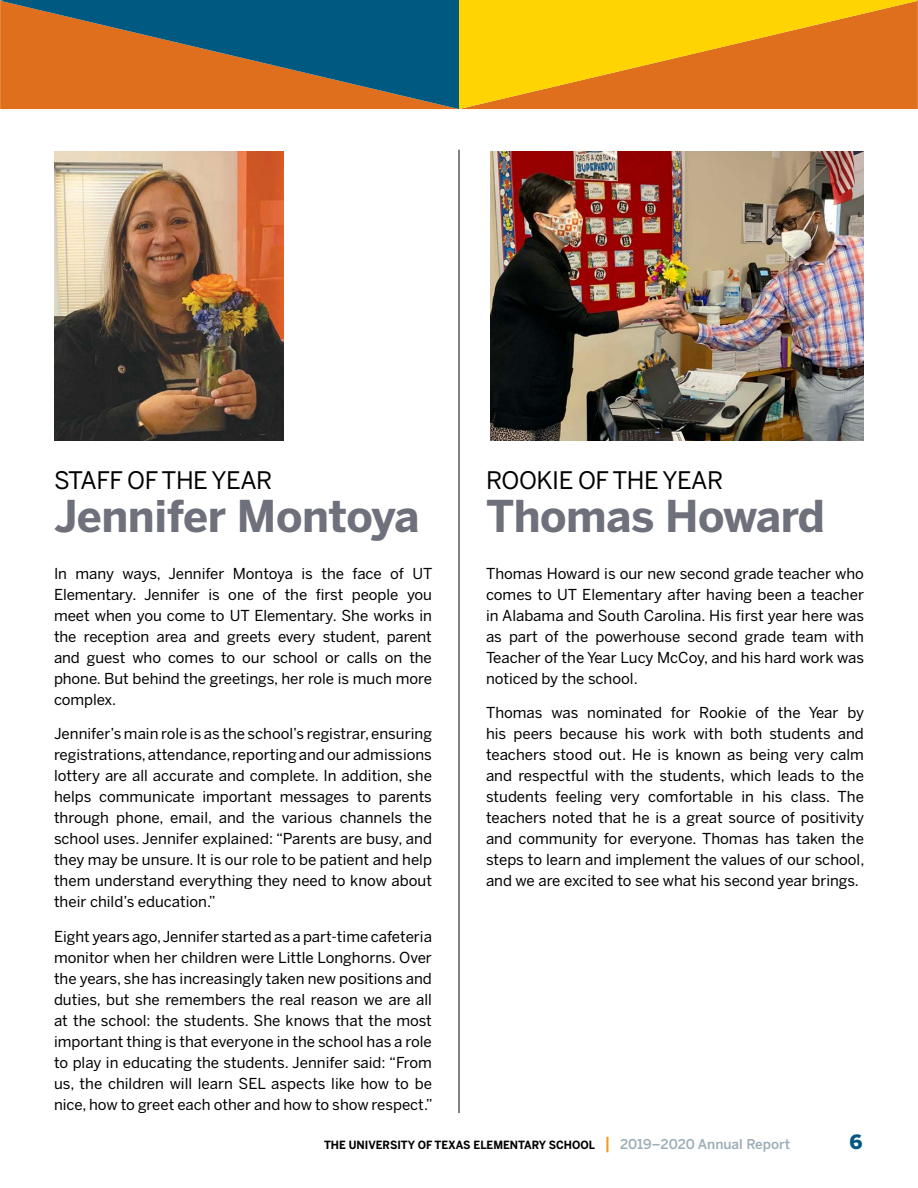
<style>
.page{position:relative;width:918px;height:1188px;background:#fff}
.page>*{position:absolute;margin:0;border:0;box-sizing:border-box;transform-origin:0 0}
.t1{font:700 43.5px "Benton Sans";letter-spacing:-.01em;color:#6e707c}
.t2{font:24px "Benton Sans";letter-spacing:-.02em;color:#000}
.t3{font:900 19.5px "Benton Sans";color:#005981}
.t4{font:15px/21px "Benton Sans";color:#000;text-align:justify}
.t5{font:700 11.25px "Benton Sans";color:#000;scale:.95 1}
.s1{font-weight:500;font-size:16.5px;color:#f8971f}
.s2{font-weight:500;font-size:13.5px;color:#9cadb7}
</style>
<div class="page">
<img style="left:54px;top:151px;width:230px;height:289px">
<hr style="left:458px;top:150px;width:2px;height:963px;background:#545863">
<img style="left:491px;top:151px;width:373px;height:289px">
<svg style="left:459px;top:0;width:459px;height:109px;background:#efa20e"></svg>
<svg style="left:0;top:0;width:459px;height:109px;background:#6f644f"></svg>
<h2 class="t2" style="left:54px;top:466px;width:220px">STAFF OF THE YEAR</h2>
<h1 class="t1" style="left:54px;top:490px;width:367px">Jennifer Montoya</h1>
<p class="t4" style="left:54px;top:563px;width:380px">In many ways, Jennifer Montoya is the face of UT Elementary. Jennifer is one of the first people you meet when you come to UT Elementary. She works in the reception area and greets every student, parent and guest who comes to our school or calls on the phone. But behind the greetings, her role is much more complex.</p>
<p class="t4" style="left:54px;top:723px;width:380px">Jennifer’s main role is as the school’s registrar, ensuring registrations, attendance, reporting and our admissions lottery are all accurate and complete. In addition, she helps communicate important messages to parents through phone, email, and the various channels the school uses. Jennifer explained: “Parents are busy, and they may be unsure. It is our role to be patient and help them understand everything they need to know about their child’s education.”</p>
<p class="t4" style="left:54px;top:926px;width:380px">Eight years ago, Jennifer started as a part-time cafeteria monitor when her children were Little Longhorns. Over the years, she has increasingly taken new positions and duties, but she remembers the real reason we are all at the school: the students. She knows that the most important thing is that everyone in the school has a role to play in educating the students. Jennifer said: “From us, the children will learn SEL aspects like how to be nice, how to greet each other and how to show respect.”</p>
<h2 class="t2" style="left:486px;top:466px;width:239px">ROOKIE OF THE YEAR</h2>
<h1 class="t1" style="left:486px;top:490px;width:340px">Thomas Howard</h1>
<p class="t4" style="left:486px;top:563px;width:380px">Thomas Howard is our new second grade teacher who comes to UT Elementary after having been a teacher in Alabama and South Carolina. His first year here was as part of the powerhouse second grade team with Teacher of the Year Lucy McCoy, and his hard work was noticed by the school.</p>
<p class="t4" style="left:486px;top:702px;width:380px">Thomas was nominated for Rookie of the Year by his peers because his work with both students and teachers stood out. He is known as being very calm and respectful with the students, which leads to the students feeling very comfortable in his class. The teachers noted that he is a great source of positivity and community for everyone. Thomas has taken the steps to learn and implement the values of our school, and we are excited to see what his second year brings.</p>
<p class="t5" style="left:324px;top:1139px;width:492px">THE UNIVERSITY OF TEXAS ELEMENTARY SCHOOL <span class="s1">|</span> <span class="s2">2019–2020 Annual Report</span></p>
<h3 class="t3" style="left:850px;top:1131px;width:15px">6</h3>
</div>
